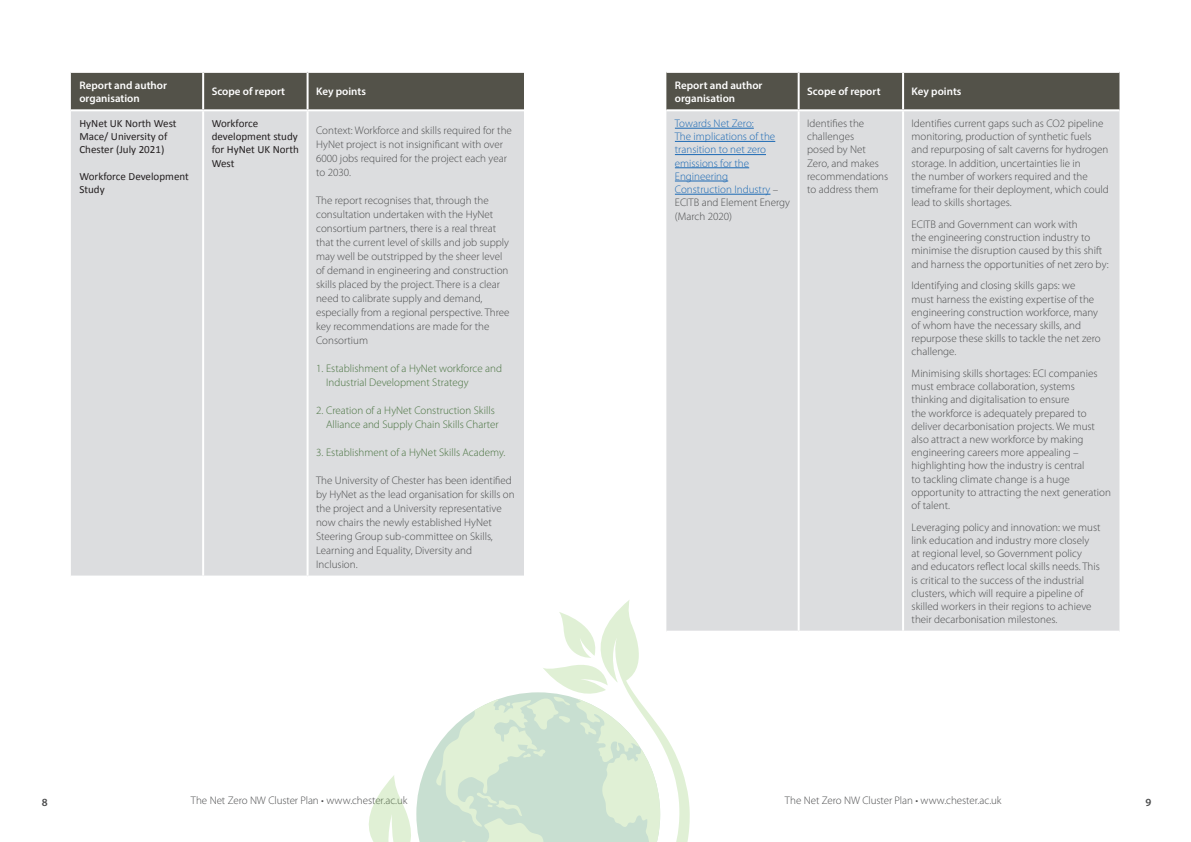
<style>
.page{position:relative;width:1191px;height:842px;background:#fff}
.page>*{position:absolute;margin:0;border:0;box-sizing:border-box;transform-origin:0 0}
.t1{font:300 11px/13.2px "Myriad Pro";color:#4b4c4d}
.t2{font:300 11px/14px "Myriad Pro";color:#48723f}
.t3{font:300 11px/13.2px "Myriad Pro";color:#1b69b4}
.t4{font:11px/13.2px "Calibri";color:#231f20}
.t5{font:600 11px/13.2px "Myriad Pro";color:#fff}
.t6{font:600 11px "Myriad Pro";color:#4b4c4d}
.s1{color:#4b4c4d}
</style>
<div class="page">
<div style="left:71px;top:73px;width:453px;height:36px;background:#535249"></div>
<div style="left:71px;top:111px;width:453px;height:465px;background:#dcdddf"></div>
<hr style="left:202px;top:73px;width:2px;height:36px;background:#fff">
<hr style="left:306px;top:73px;width:2px;height:36px;background:#fff">
<hr style="left:202px;top:111px;width:2px;height:465px;background:#fff">
<hr style="left:306px;top:111px;width:2px;height:465px;background:#fff">
<div style="left:666px;top:73px;width:453px;height:36px;background:#535249"></div>
<div style="left:666px;top:111px;width:453px;height:520px;background:#dcdddf"></div>
<hr style="left:797px;top:73px;width:2px;height:36px;background:#fff">
<hr style="left:902px;top:73px;width:2px;height:36px;background:#fff">
<hr style="left:797px;top:111px;width:2px;height:520px;background:#fff">
<hr style="left:902px;top:111px;width:2px;height:520px;background:#fff">
<hr style="left:675px;top:128px;width:79px;height:1px;background:#1b69b4">
<hr style="left:675px;top:141px;width:100px;height:1px;background:#1b69b4">
<hr style="left:675px;top:154px;width:91px;height:1px;background:#1b69b4">
<hr style="left:675px;top:168px;width:74px;height:1px;background:#1b69b4">
<hr style="left:675px;top:181px;width:53px;height:1px;background:#1b69b4">
<hr style="left:675px;top:194px;width:95px;height:1px;background:#1b69b4">
<svg style="left:369px;top:599px;width:320px;height:243px"></svg>
<svg style="left:416px;top:612px;width:244px;height:230px"></svg>
<p class="t5" style="left:79px;top:78px;width:89px">Report and author organisation</p>
<p class="t5" style="left:212px;top:85px;width:75px">Scope of report</p>
<p class="t5" style="left:316px;top:85px;width:51px">Key points</p>
<p class="t4" style="left:79px;top:117px;width:99px">HyNet UK North West<br>Mace/ University of<br>Chester (July 2021)</p>
<p class="t4" style="left:79px;top:169px;width:111px">Workforce Development<br>Study</p>
<p class="t4" style="left:212px;top:117px;width:89px">Workforce development study for HyNet UK North<br>West</p>
<p class="t1" style="left:316px;top:123px;width:197px;line-height:14px">Context: Workforce and skills required for the HyNet project is not insignificant with over 6000 jobs required for the project each year to 2030.</p>
<p class="t1" style="left:316px;top:193px;width:195px;line-height:14px">The report recognises that, through the consultation undertaken with the HyNet consortium partners, there is a real threat that the current level of skills and job supply may well be outstripped by the sheer level of demand in engineering and construction skills placed by the project. There is a clear need to calibrate supply and demand, especially from a regional perspective. Three key recommendations are made for the Consortium</p>
<p class="t2" style="left:326px;top:361px;width:177px;text-indent:-10px">1. Establishment of a HyNet workforce and<br>Industrial Development Strategy</p>
<p class="t2" style="left:326px;top:403px;width:174px;text-indent:-10px">2. Creation of a HyNet Construction Skills<br>Alliance and Supply Chain Skills Charter</p>
<p class="t2" style="left:316px;top:445px;width:191px">3. Establishment of a HyNet Skills Academy.</p>
<p class="t1" style="left:316px;top:473px;width:200px;line-height:14px">The University of Chester has been identified by HyNet as the lead organisation for skills on the project and a University representative now chairs the newly established HyNet Steering Group sub-committee on Skills, Learning and Equality, Diversity and Inclusion.</p>
<p class="t5" style="left:675px;top:78px;width:89px">Report and author organisation</p>
<p class="t5" style="left:807px;top:85px;width:75px">Scope of report</p>
<p class="t5" style="left:911px;top:85px;width:51px">Key points</p>
<p class="t3" style="left:675px;top:117px;width:117px">Towards Net Zero:<br>The implications of the transition to net zero emissions for the<br>Engineering<br>Construction Industry <span class="s1">–<br>ECITB and Element Energy (March 2020)</span></p>
<p class="t1" style="left:807px;top:117px;width:82px">Identifies the challenges<br>posed by Net<br>Zero, and makes recommendations to address them</p>
<p class="t1" style="left:911px;top:117px;width:199px">Identifies current gaps such as CO2 pipeline monitoring, production of synthetic fuels and repurposing of salt caverns for hydrogen storage. In addition, uncertainties lie in<br>the number of workers required and the timeframe for their deployment, which could lead to skills shortages.</p>
<p class="t1" style="left:911px;top:218px;width:199px">ECITB and Government can work with<br>the engineering construction industry to minimise the disruption caused by this shift and harness the opportunities of net zero by:</p>
<p class="t1" style="left:911px;top:279px;width:191px">Identifying and closing skills gaps: we<br>must harness the existing expertise of the engineering construction workforce, many of whom have the necessary skills, and repurpose these skills to tackle the net zero challenge.</p>
<p class="t1" style="left:911px;top:367px;width:201px">Minimising skills shortages: ECI companies must embrace collaboration, systems thinking and digitalisation to ensure<br>the workforce is adequately prepared to deliver decarbonisation projects. We must also attract a new workforce by making engineering careers more appealing – highlighting how the industry is central<br>to tackling climate change is a huge opportunity to attracting the next generation of talent.</p>
<p class="t1" style="left:911px;top:520px;width:190px">Leveraging policy and innovation: we must link education and industry more closely<br>at regional level, so Government policy and educators reflect local skills needs. This is critical to the success of the industrial clusters, which will require a pipeline of skilled workers in their regions to achieve their decarbonisation milestones.</p>
<p class="t6" style="left:42px;top:795px;width:7px">8</p>
<p class="t1" style="left:191px;top:794px;width:218px">The Net Zero NW Cluster Plan • www.chester.ac.uk</p>
<p class="t1" style="left:785px;top:794px;width:218px">The Net Zero NW Cluster Plan • www.chester.ac.uk</p>
<p class="t6" style="left:1145px;top:795px;width:7px">9</p>
</div>
